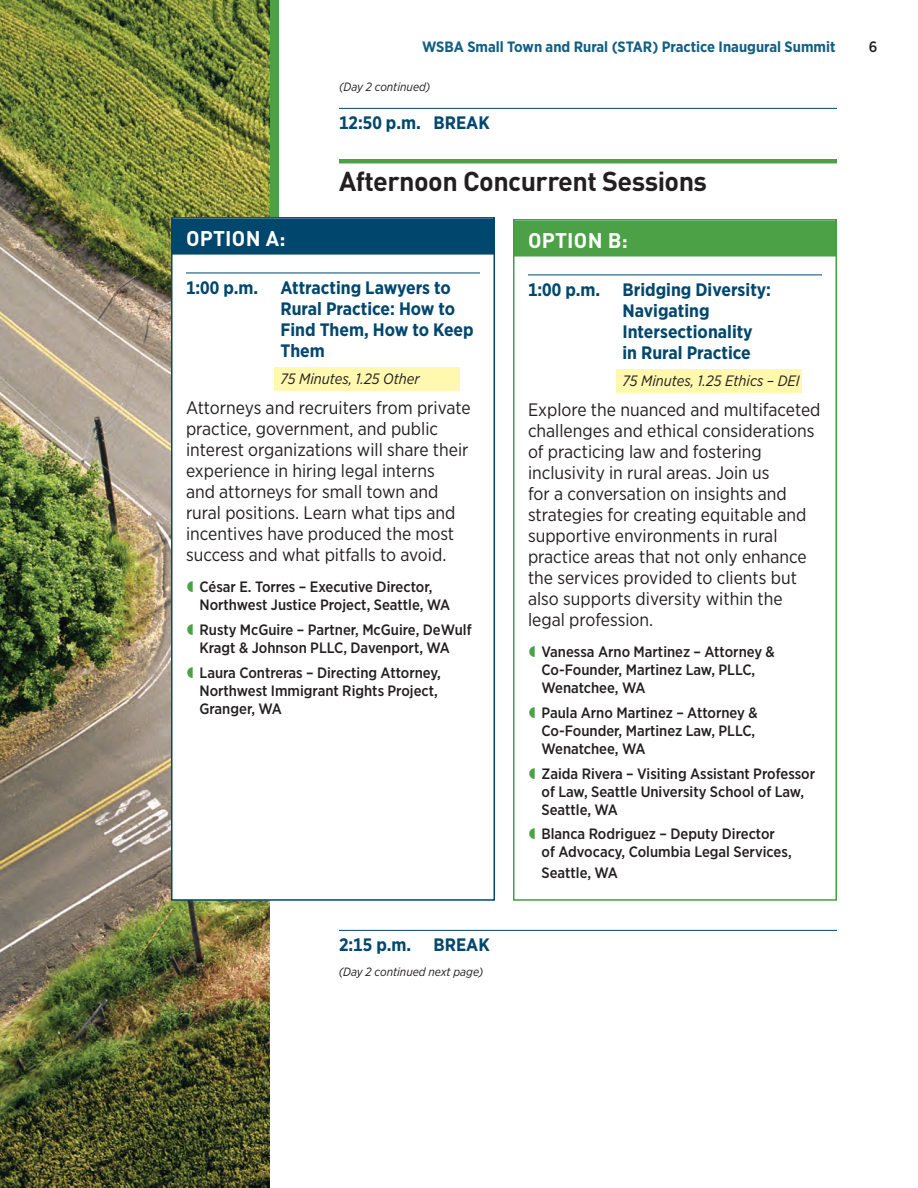
<style>
.page{position:relative;width:918px;height:1188px;background:#fff}
.page>*{position:absolute;margin:0;border:0;box-sizing:border-box;transform-origin:0 0}
.Split_Tracks_Section{font:700 27px "DINOT";letter-spacing:-.02em;color:#231f20}
.Option_A{font:700 21px "DINOT";letter-spacing:.01em;color:#fff}
.Option_B{font:700 21px "DINOT";letter-spacing:.01em;color:#fff}
.P1{font:18px/21px "Gotham Narrow";color:#231f20}
.schedule_times{font:700 18px/21px "Gotham Narrow";color:#00476e}
.t1{font:500 15px/18px "Gotham Narrow";color:#231f20}
.t2{font:700 15px "Gotham Narrow";color:#125f85}
.P1A-Credits{font:italic 15px "Gotham Narrow";color:#231f20}
.Title_DIN_Bold_12_12{font:italic 12px "Gotham Narrow";color:#231f20}
</style>
<div class="page">
<img style="left:0;top:0;width:270px;height:1188px">
<div style="left:270px;top:0;width:9px;height:217px;background:#4ca146"></div>
<hr style="left:339px;top:108px;width:498px;height:1px;background:#00476e">
<div style="left:339px;top:159px;width:498px;height:5px;background:#4ca146"></div>
<div style="left:172px;top:218px;width:322px;height:682px;background:#fff"></div>
<div style="left:171px;top:219px;width:324px;height:36px;background:#00476e"></div>
<hr style="left:186px;top:273px;width:294px;height:1px;background:#00476e">
<div style="left:274px;top:367px;width:186px;height:24px;background:#fff8ae"></div>
<div style="left:171px;top:217px;width:324px;height:684px;border:2px solid #00476e"></div>
<div style="left:513px;top:221px;width:324px;height:36px;background:#4ca146"></div>
<hr style="left:528px;top:275px;width:294px;height:1px;background:#00476e">
<div style="left:616px;top:369px;width:186px;height:24px;background:#fff8ae"></div>
<div style="left:513px;top:219px;width:324px;height:682px;border:2px solid #429f46"></div>
<hr style="left:339px;top:930px;width:498px;height:1px;background:#00476e">
<p class="t2" style="left:422px;top:38px;width:415px">WSBA Small Town and Rural (STAR) Practice Inaugural Summit</p>
<p class="t1" style="left:869px;top:38px;width:10px">6</p>
<p class="Title_DIN_Bold_12_12" style="left:339px;top:79px;width:93px">(Day 2 continued)</p>
<p class="schedule_times" style="left:339px;top:112px;width:152px">12:50 p.m. BREAK</p>
<p class="Split_Tracks_Section" style="left:339px;top:163px;width:370px">Afternoon Concurrent Sessions</p>
<p class="Option_A" style="left:186px;top:224px;width:101px">OPTION A:</p>
<p class="schedule_times" style="left:280px;top:277px;width:195px;text-indent:-94px">1:00 p.m. Attracting Lawyers to<br>Rural Practice: How to<br>Find Them, How to Keep<br>Them</p>
<p class="P1A-Credits" style="left:280px;top:369px;width:141px">75 Minutes, 1.25 Other</p>
<p class="P1" style="left:186px;top:396px;width:286px">Attorneys and recruiters from private practice, government, and public interest organizations will share their experience in hiring legal interns<br>and attorneys for small town and rural positions. Learn what tips and incentives have produced the most success and what pitfalls to avoid.</p>
<p class="t1" style="left:200px;top:578px;width:252px">César E. Torres – Executive Director,<br>Northwest Justice Project, Seattle, WA</p>
<p class="t1" style="left:200px;top:620px;width:274px">Rusty McGuire – Partner, McGuire, DeWulf<br>Kragt &amp; Johnson PLLC, Davenport, WA</p>
<p class="t1" style="left:200px;top:663px;width:243px">Laura Contreras – Directing Attorney,<br>Northwest Immigrant Rights Project,<br>Granger, WA</p>
<p class="schedule_times" style="left:339px;top:934px;width:152px">2:15 p.m. BREAK</p>
<p class="Title_DIN_Bold_12_12" style="left:339px;top:965px;width:146px">(Day 2 continued next page)</p>
<p class="Option_B" style="left:528px;top:226px;width:102px">OPTION B:</p>
<p class="schedule_times" style="left:622px;top:279px;width:150px;text-indent:-94px">1:00 p.m. Bridging Diversity:<br>Navigating<br>Intersectionality in Rural Practice</p>
<p class="P1A-Credits" style="left:622px;top:371px;width:179px">75 Minutes, 1.25 Ethics – DEI</p>
<p class="P1" style="left:528px;top:398px;width:294px">Explore the nuanced and multifaceted challenges and ethical considerations of practicing law and fostering inclusivity in rural areas. Join us<br>for a conversation on insights and strategies for creating equitable and supportive environments in rural practice areas that not only enhance the services provided to clients but also supports diversity within the legal profession.</p>
<p class="t1" style="left:542px;top:643px;width:235px">Vanessa Arno Martinez – Attorney &amp;<br>Co-Founder, Martinez Law, PLLC,<br>Wenatchee, WA</p>
<p class="t1" style="left:542px;top:703px;width:218px">Paula Arno Martinez – Attorney &amp;<br>Co-Founder, Martinez Law, PLLC,<br>Wenatchee, WA</p>
<p class="t1" style="left:542px;top:764px;width:275px">Zaida Rivera – Visiting Assistant Professor of Law, Seattle University School of Law,<br>Seattle, WA</p>
<p class="t1" style="left:542px;top:825px;width:252px">Blanca Rodriguez – Deputy Director of Advocacy, Columbia Legal Services,</p>
<p class="t1" style="left:542px;top:863px;width:78px">Seattle, WA</p>
</div>
